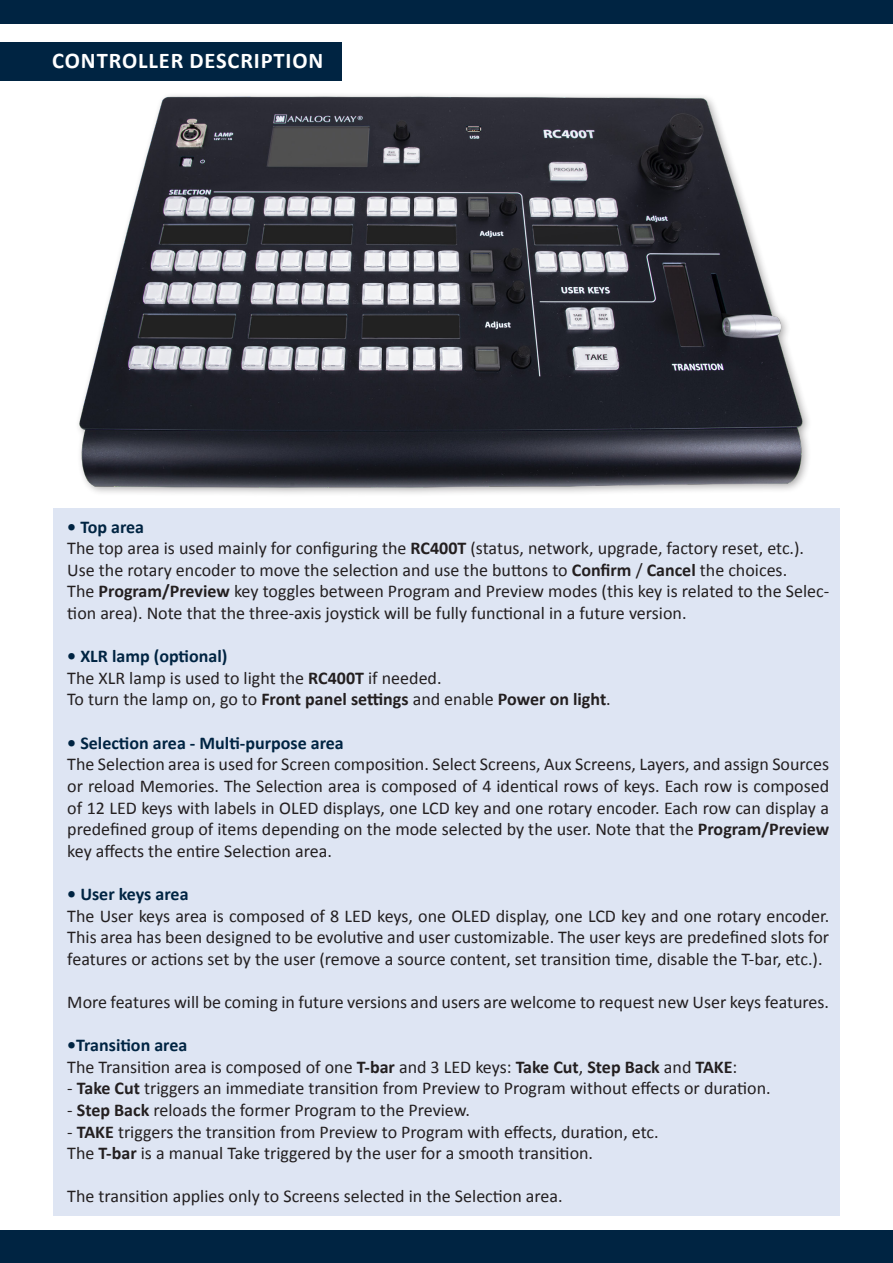
<style>
.page{position:relative;width:893px;height:1263px;background:#fff}
.page>*{position:absolute;margin:0;border:0;box-sizing:border-box;transform-origin:0 0}
.t1{font:700 22.5px "Calibri";letter-spacing:.04em;color:#fff}
.calibri-noir-12{font:18px/21.6px "Calibri";color:#231f20;text-align:justify}
.calibri-noir-12-2{font:700 18px "Calibri";color:#002442}
.s1{font-weight:700}
</style>
<div class="page">
<div style="left:0;top:0;width:893px;height:24px;background:#002442"></div>
<div style="left:0;top:1231px;width:893px;height:32px;background:#002442"></div>
<div style="left:53px;top:508px;width:787px;height:708px;background:#dee5f3"></div>
<div style="left:0;top:43px;width:342px;height:38px;background:#002442"></div>
<img style="left:78px;top:95px;width:731px;height:396px">
<p class="t1" style="left:52px;top:46px;width:273px">CONTROLLER DESCRIPTION</p>
<p class="calibri-noir-12-2" style="left:67px;top:515px;width:78px">• Top area</p>
<p class="calibri-noir-12" style="left:67px;top:537px;width:738px">The top area is used mainly for configuring the <span class="s1">RC400T</span> (status, network, upgrade, factory reset, etc.).</p>
<p class="calibri-noir-12" style="left:67px;top:559px;width:721px">Use the rotary encoder to move the selection and use the buttons to <span class="s1">Confirm</span> / <span class="s1">Cancel</span> the choices.</p>
<p class="calibri-noir-12" style="left:67px;top:581px;width:763px">The <span class="s1">Program/Preview</span> key toggles between Program and Preview modes (this key is related to the Selec&shy;tion area). Note that the three-axis joystick will be fully functional in a future version.</p>
<p class="calibri-noir-12-2" style="left:67px;top:645px;width:162px">• XLR lamp (optional)</p>
<p class="calibri-noir-12" style="left:67px;top:667px;width:376px">The XLR lamp is used to light the <span class="s1">RC400T</span> if needed.</p>
<p class="calibri-noir-12" style="left:67px;top:689px;width:545px">To turn the lamp on, go to <span class="s1">Front panel settings</span> and enable <span class="s1">Power on light</span>.</p>
<p class="calibri-noir-12-2" style="left:67px;top:731px;width:278px">• Selection area - Multi-purpose area</p>
<p class="calibri-noir-12" style="left:67px;top:753px;width:763px">The Selection area is used for Screen composition. Select Screens, Aux Screens, Layers, and assign Sources or reload Memories. The Selection area is composed of 4 identical rows of keys. Each row is composed of 12 LED keys with labels in OLED displays, one LCD key and one rotary encoder. Each row can display a predefined group of items depending on the mode selected by the user. Note that the <span class="s1">Program/Preview </span>key affects the entire Selection area.</p>
<p class="calibri-noir-12-2" style="left:67px;top:882px;width:123px">• User keys area</p>
<p class="calibri-noir-12" style="left:67px;top:905px;width:763px">The User keys area is composed of 8 LED keys, one OLED display, one LCD key and one rotary encoder.<br>This area has been designed to be evolutive and user customizable. The user keys are predefined slots for features or actions set by the user (remove a source content, set transition time, disable the T-bar, etc.).</p>
<p class="calibri-noir-12" style="left:67px;top:991px;width:763px">More features will be coming in future versions and users are welcome to request new User keys features.</p>
<p class="calibri-noir-12-2" style="left:67px;top:1034px;width:122px">•Transition area</p>
<p class="calibri-noir-12" style="left:67px;top:1056px;width:672px">The Transition area is composed of one <span class="s1">T-bar</span> and 3 LED keys: <span class="s1">Take Cut</span>, <span class="s1">Step Back</span> and <span class="s1">TAKE</span>:</p>
<p class="calibri-noir-12" style="left:67px;top:1077px;width:705px">- <span class="s1">Take Cut</span> triggers an immediate transition from Preview to Program without effects or duration.</p>
<p class="calibri-noir-12" style="left:67px;top:1099px;width:404px">- <span class="s1">Step Back</span> reloads the former Program to the Preview.</p>
<p class="calibri-noir-12" style="left:67px;top:1121px;width:593px">- <span class="s1">TAKE</span> triggers the transition from Preview to Program with effects, duration, etc.</p>
<p class="calibri-noir-12" style="left:67px;top:1142px;width:527px">The <span class="s1">T-bar</span> is a manual Take triggered by the user for a smooth transition.</p>
<p class="calibri-noir-12" style="left:67px;top:1185px;width:497px">The transition applies only to Screens selected in the Selection area.</p>
</div>
